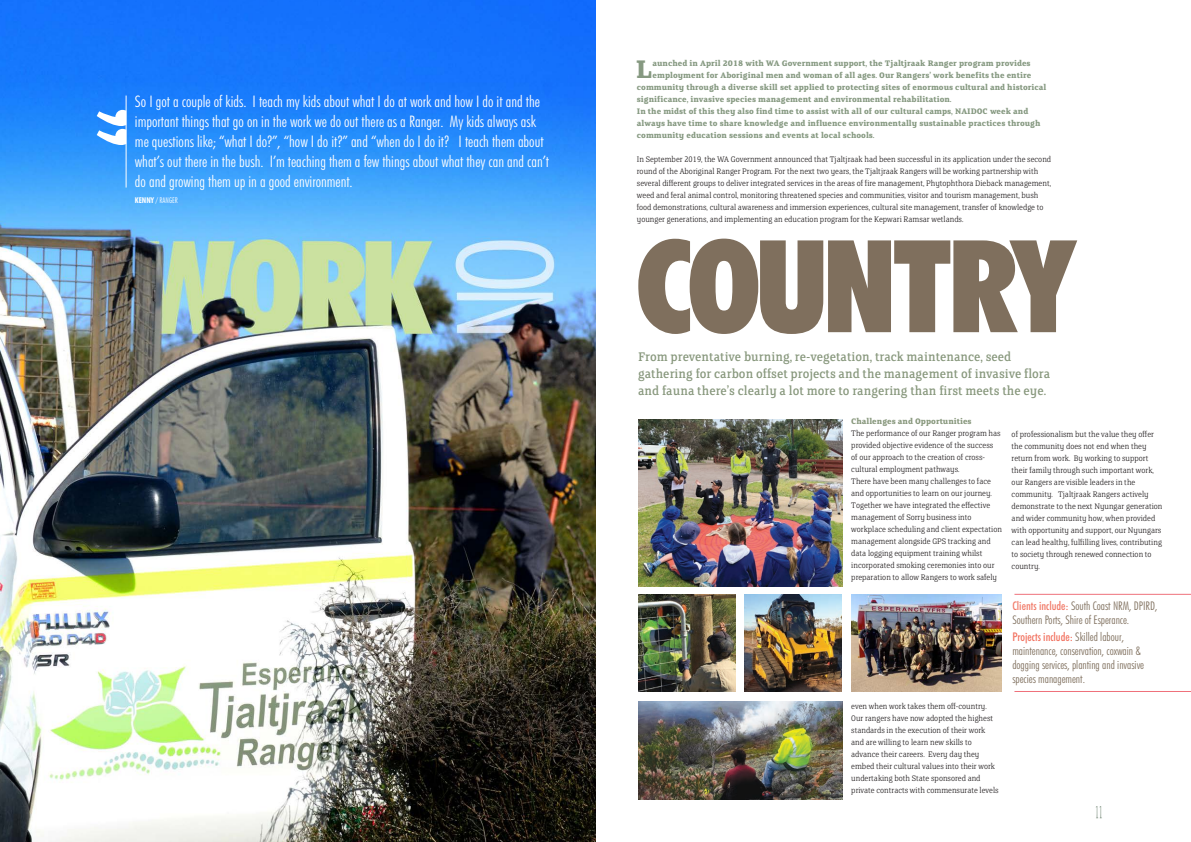
<style>
.page{position:relative;width:1191px;height:842px;background:#fff}
.page>*{position:absolute;margin:0;border:0;box-sizing:border-box;transform-origin:0 0}
.t1{font:900 condensed 128.7px "Futura BT";letter-spacing:-.04em;color:#7f6f5d}
.t2{font:700 28.5px "FS Clerkenwell";color:#869981}
.t3{font:300 condensed 16px/20px "Futura BT";color:#fff}
.t4{font:14px/16.8px "FS Clerkenwell";color:#88987d}
.t5{font:13px "Ecriture";color:#6f8472}
.t6{font:300 condensed 12px/14px "Futura BT";color:#7f6f5d}
.t7{font:300 9px/12px "FS Clerkenwell";color:#231f20}
.t8{font:700 9px "FS Clerkenwell";color:#869981}
.t9{font:700 9px "FS Clerkenwell";color:#88987d}
.t10{font:300 condensed 8px "Futura BT";color:#fff}
.s1{font-weight:700}
.s2{font-weight:500;color:#f17967}
.s3{font-weight:500;color:#f2715f}
</style>
<div class="page">
<img style="left:0;top:0;width:595px;height:842px">
<svg style="left:97px;top:110px;width:29px;height:35px"></svg>
<hr style="left:126px;top:96px;width:1px;height:92px;background:#fff">
<img style="left:638px;top:419px;width:204px;height:168px">
<img style="left:638px;top:702px;width:204px;height:97px">
<img style="left:638px;top:595px;width:97px;height:97px">
<img style="left:744px;top:595px;width:97px;height:97px">
<img style="left:851px;top:595px;width:150px;height:97px">
<hr style="left:1014px;top:691px;width:177px;height:1px;background:#ef717b">
<hr style="left:1014px;top:594px;width:177px;height:1px;background:#ef717b">
<p class="t3" style="left:135px;top:91px;width:415px">So I got a couple of kids. I teach my kids about what I do at work and how I do it and the important things that go on in the work we do out there as a Ranger. My kids always ask me questions like; “what I do?”, “how I do it?” and “when do I do it? I teach them about what’s out there in the bush. I’m teaching them a few things about what they can and can’t do and growing them up in a good environment.</p>
<p class="t10" style="left:135px;top:196px;width:44px"><span class="s1">KENNY</span> / RANGER</p>
<p class="t2" style="left:636px;top:56px;width:18px">L</p>
<p class="t8" style="left:652px;top:59px;width:379px">aunched in April 2018 with WA Government support, the Tjaltjraak Ranger program provides</p>
<p class="t8" style="left:652px;top:71px;width:380px">employment for Aboriginal men and woman of all ages. Our Rangers’ work benefits the entire</p>
<p class="t8" style="left:637px;top:83px;width:411px">community through a diverse skill set applied to protecting sites of enormous cultural and historical</p>
<p class="t8" style="left:637px;top:95px;width:316px">significance, invasive species management and environmental rehabilitation.</p>
<p class="t8" style="left:637px;top:107px;width:393px">In the midst of this they also find time to assist with all of our cultural camps, NAIDOC week and</p>
<p class="t8" style="left:637px;top:119px;width:405px">always have time to share knowledge and influence environmentally sustainable practices through</p>
<p class="t8" style="left:637px;top:131px;width:239px">community education sessions and events at local schools.</p>
<p class="t7" style="left:637px;top:154px;width:416px">In September 2019, the WA Government announced that Tjaltjraak had been successful in its application under the second round of the Aboriginal Ranger Program. For the next two years, the Tjaltjraak Rangers will be working partnership with several different groups to deliver integrated services in the areas of fire management, Phytophthora Dieback management, weed and feral animal control, monitoring threatened species and communities, visitor and tourism management, bush food demonstrations, cultural awareness and immersion experiences, cultural site management, transfer of knowledge to younger generations, and implementing an education program for the Kepwari Ramsar wetlands.</p>
<p class="t1" style="left:636px;top:208px;width:441px">COUNTRY</p>
<p class="t4" style="left:638px;top:349px;width:414px">From preventative burning, re-vegetation, track maintenance, seed gathering for carbon offset projects and the management of invasive flora and fauna there’s clearly a lot more to rangering than first meets the eye.</p>
<p class="t9" style="left:851px;top:417px;width:122px">Challenges and Opportunities</p>
<p class="t7" style="left:851px;top:428px;width:151px">The performance of our Ranger program has provided objective evidence of the success of our approach to the creation of cross&shy;cultural employment pathways.</p>
<p class="t7" style="left:851px;top:476px;width:152px">There have been many challenges to face and opportunities to learn on our journey.<br>Together we have integrated the effective management of Sorry business into workplace scheduling and client expectation management alongside GPS tracking and data logging equipment training whilst incorporated smoking ceremonies into our preparation to allow Rangers to work safely</p>
<p class="t7" style="left:851px;top:700px;width:137px">even when work takes them off-country.</p>
<p class="t7" style="left:851px;top:712px;width:149px">Our rangers have now adopted the highest standards in the execution of their work and are willing to learn new skills to advance their careers. Every day they embed their cultural values into their work undertaking both State sponsored and private contracts with commensurate levels</p>
<p class="t7" style="left:1011px;top:428px;width:152px">of professionalism but the value they offer the community does not end when they return from work. By working to support their family through such important work, our Rangers are visible leaders in the community. Tjaltjraak Rangers actively demonstrate to the next Nyungar generation and wider community how, when provided with opportunity and support, our Nyungars can lead healthy, fulfilling lives, contributing to society through renewed connection to country.</p>
<p class="t6" style="left:1012px;top:599px;width:147px"><span class="s2">Clients include:</span> South Coast NRM, DPIRD,<br>Southern Ports, Shire of Esperance.</p>
<p class="t6" style="left:1012px;top:629px;width:133px"><span class="s3">Projects include:</span> Skilled labour, maintenance, conservation, coxwain &amp; dogging services, planting and invasive species management.</p>
<p class="t5" style="left:1095px;top:803px;width:8px">11</p>
</div>
